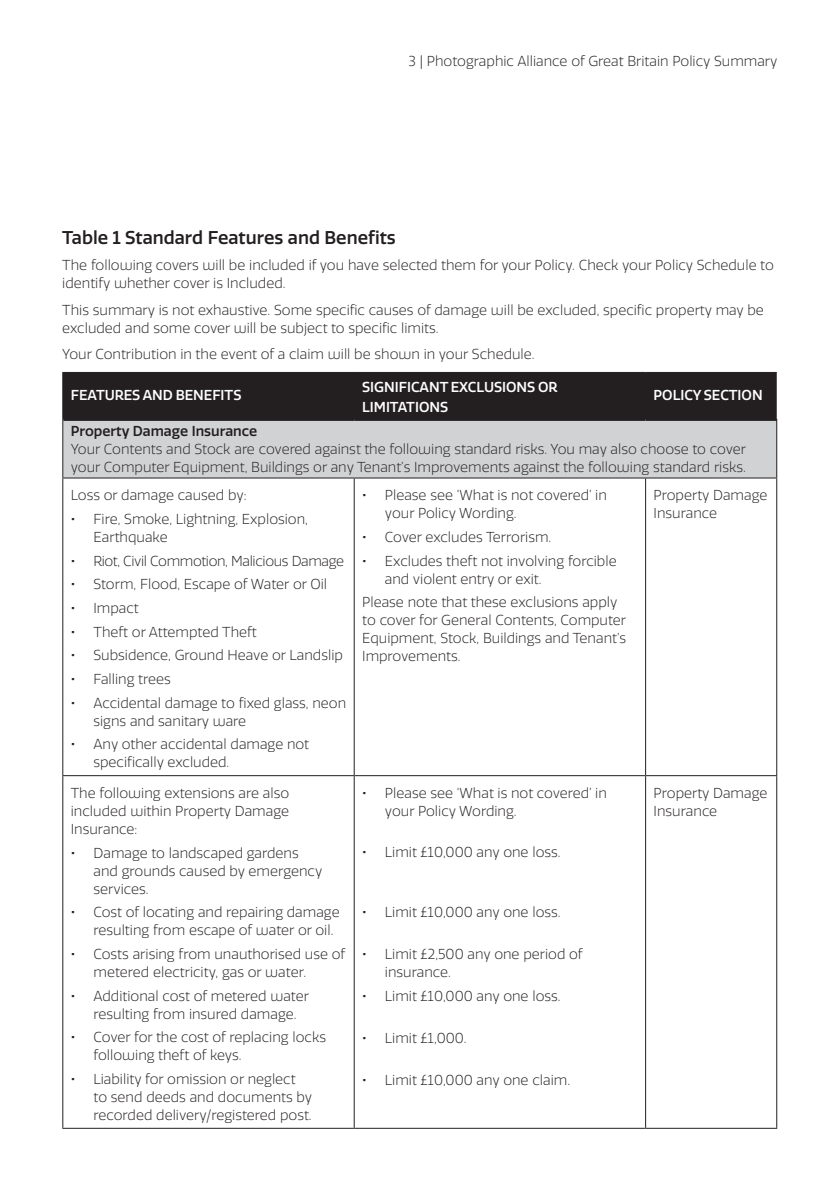
<style>
.page{position:relative;width:837px;height:1192px;background:#fff}
.page>*{position:absolute;margin:0;border:0;box-sizing:border-box;transform-origin:0 0}
.t1{font:500 18px "RSA Sans";color:#231f20}
.t2{font:300 14px/18px "RSA Sans";color:#231f20}
.t3{font:500 14px/20px "RSA Sans";color:#fff}
.t4{font:300 14px "RSA Sans";letter-spacing:-.025em;color:#231f20}
.t5{font:500 14px "RSA Sans";color:#231f20}
.s1{font-weight:500}
</style>
<div class="page">
<div style="left:63px;top:373px;width:713px;height:46px;background:#231f20"></div>
<div style="left:63px;top:420px;width:713px;height:58px;background:#d1d2d4"></div>
<hr style="left:62px;top:420px;width:1px;height:58px;background:#231f20">
<hr style="left:776px;top:421px;width:1px;height:57px;background:#231f20">
<hr style="left:62px;top:479px;width:1px;height:296px;background:#231f20">
<hr style="left:353px;top:479px;width:1px;height:296px;background:#231f20">
<hr style="left:645px;top:479px;width:1px;height:296px;background:#231f20">
<hr style="left:776px;top:479px;width:1px;height:296px;background:#231f20">
<hr style="left:62px;top:776px;width:1px;height:352px;background:#231f20">
<hr style="left:353px;top:776px;width:1px;height:352px;background:#231f20">
<hr style="left:645px;top:776px;width:1px;height:352px;background:#231f20">
<hr style="left:776px;top:776px;width:1px;height:352px;background:#231f20">
<hr style="left:62px;top:372px;width:292px;height:1px;background:#231f20">
<hr style="left:62px;top:373px;width:1px;height:47px;background:#231f20">
<hr style="left:354px;top:372px;width:291px;height:1px;background:#231f20">
<hr style="left:645px;top:372px;width:131px;height:1px;background:#231f20">
<hr style="left:63px;top:419px;width:291px;height:2px;background:#231f20">
<hr style="left:354px;top:419px;width:291px;height:2px;background:#231f20">
<hr style="left:645px;top:419px;width:132px;height:2px;background:#231f20">
<hr style="left:62px;top:775px;width:292px;height:1px;background:#231f20">
<hr style="left:354px;top:775px;width:291px;height:1px;background:#231f20">
<hr style="left:645px;top:775px;width:132px;height:1px;background:#231f20">
<hr style="left:62px;top:1128px;width:292px;height:1px;background:#231f20">
<hr style="left:354px;top:1128px;width:291px;height:1px;background:#231f20">
<hr style="left:645px;top:1128px;width:132px;height:1px;background:#231f20">
<hr style="left:62px;top:478px;width:292px;height:1px;background:#231f20">
<hr style="left:354px;top:478px;width:291px;height:1px;background:#231f20">
<hr style="left:645px;top:478px;width:132px;height:1px;background:#231f20">
<p class="t2" style="left:408px;top:52px;width:370px">3 | Photographic Alliance of Great Britain Policy Summary</p>
<p class="t1" style="left:62px;top:226px;width:335px">Table 1 Standard Features and Benefits</p>
<p class="t2" style="left:62px;top:256px;width:713px">The following covers will be included if you have selected them for your Policy. Check your Policy Schedule to identify whether cover is Included.</p>
<p class="t2" style="left:62px;top:301px;width:703px">This summary is not exhaustive. Some specific causes of damage will be excluded, specific property may be excluded and some cover will be subject to specific limits.</p>
<p class="t2" style="left:62px;top:345px;width:473px">Your Contribution in the event of a claim will be shown in your Schedule.</p>
<p class="t3" style="left:71px;top:385px;width:172px">FEATURES AND BENEFITS</p>
<p class="t3" style="left:362px;top:377px;width:197px">SIGNIFICANT EXCLUSIONS OR<br>LIMITATIONS</p>
<p class="t3" style="left:653px;top:385px;width:110px">POLICY SECTION</p>
<p class="t5" style="left:71px;top:423px;width:188px">Property Damage Insurance</p>
<p class="t2" style="left:71px;top:441px;width:676px">Your Contents and Stock are covered against the following standard risks. You may also choose to cover your Computer Equipment, Buildings or any Tenant’s Improvements against the following standard risks.</p>
<p class="t2" style="left:71px;top:486px;width:177px">Loss or damage caused by:</p>
<p class="t2" style="left:93px;top:510px;width:216px;text-indent:-23px"><span class="s1">•</span> Fire, Smoke, Lightning, Explosion,<br>Earthquake</p>
<p class="t4" style="left:71px;top:552px;width:275px"><span class="s1">•</span> Riot, Civil Commotion, Malicious Damage</p>
<p class="t2" style="left:71px;top:575px;width:258px"><span class="s1">•</span> Storm, Flood, Escape of Water or Oil</p>
<p class="t2" style="left:71px;top:599px;width:70px"><span class="s1">•</span> Impact</p>
<p class="t2" style="left:71px;top:623px;width:187px"><span class="s1">•</span> Theft or Attempted Theft</p>
<p class="t2" style="left:71px;top:646px;width:273px"><span class="s1">•</span> Subsidence, Ground Heave or Landslip</p>
<p class="t2" style="left:71px;top:670px;width:101px"><span class="s1">•</span> Falling trees</p>
<p class="t2" style="left:93px;top:694px;width:254px;text-indent:-23px"><span class="s1">•</span> Accidental damage to fixed glass, neon signs and sanitary ware</p>
<p class="t2" style="left:93px;top:735px;width:217px;text-indent:-23px"><span class="s1">•</span> Any other accidental damage not specifically excluded.</p>
<p class="t2" style="left:385px;top:486px;width:223px;text-indent:-23px"><span class="s1">•</span> Please see ‘What is not covered’ in your Policy Wording.</p>
<p class="t2" style="left:362px;top:528px;width:191px"><span class="s1">•</span> Cover excludes Terrorism.</p>
<p class="t2" style="left:385px;top:552px;width:233px;text-indent:-23px"><span class="s1">•</span> Excludes theft not involving forcible and violent entry or exit.</p>
<p class="t2" style="left:362px;top:593px;width:265px">Please note that these exclusions apply to cover for General Contents, Computer Equipment, Stock, Buildings and Tenant’s Improvements.</p>
<p class="t2" style="left:653px;top:486px;width:115px">Property Damage<br>Insurance</p>
<p class="t2" style="left:71px;top:784px;width:220px;text-align:justify">The following extensions are also included within Property Damage Insurance:</p>
<p class="t2" style="left:93px;top:844px;width:230px;text-indent:-23px"><span class="s1">•</span> Damage to landscaped gardens and grounds caused by emergency services.</p>
<p class="t2" style="left:93px;top:903px;width:247px;text-indent:-23px"><span class="s1">•</span> Cost of locating and repairing damage resulting from escape of water or oil.</p>
<p class="t2" style="left:93px;top:945px;width:253px;text-indent:-23px"><span class="s1">•</span> Costs arising from unauthorised use of metered electricity, gas or water.</p>
<p class="t2" style="left:93px;top:987px;width:217px;text-indent:-23px"><span class="s1">•</span> Additional cost of metered water resulting from insured damage.</p>
<p class="t2" style="left:93px;top:1028px;width:234px;text-indent:-23px"><span class="s1">•</span> Cover for the cost of replacing locks following theft of keys.</p>
<p class="t2" style="left:93px;top:1070px;width:220px;text-indent:-23px"><span class="s1">•</span> Liability for omission or neglect to send deeds and documents by recorded delivery/registered post.</p>
<p class="t2" style="left:385px;top:784px;width:223px;text-indent:-23px"><span class="s1">•</span> Please see ‘What is not covered’ in your Policy Wording.</p>
<p class="t2" style="left:362px;top:843px;width:200px"><span class="s1">•</span> Limit £10,000 any one loss.</p>
<p class="t2" style="left:362px;top:903px;width:200px"><span class="s1">•</span> Limit £10,000 any one loss.</p>
<p class="t2" style="left:385px;top:945px;width:199px;text-indent:-23px"><span class="s1">•</span> Limit £2,500 any one period of insurance.</p>
<p class="t2" style="left:362px;top:987px;width:200px"><span class="s1">•</span> Limit £10,000 any one loss.</p>
<p class="t2" style="left:362px;top:1029px;width:106px"><span class="s1">•</span> Limit £1,000.</p>
<p class="t2" style="left:362px;top:1071px;width:209px"><span class="s1">•</span> Limit £10,000 any one claim.</p>
<p class="t2" style="left:653px;top:784px;width:115px">Property Damage<br>Insurance</p>
</div>
